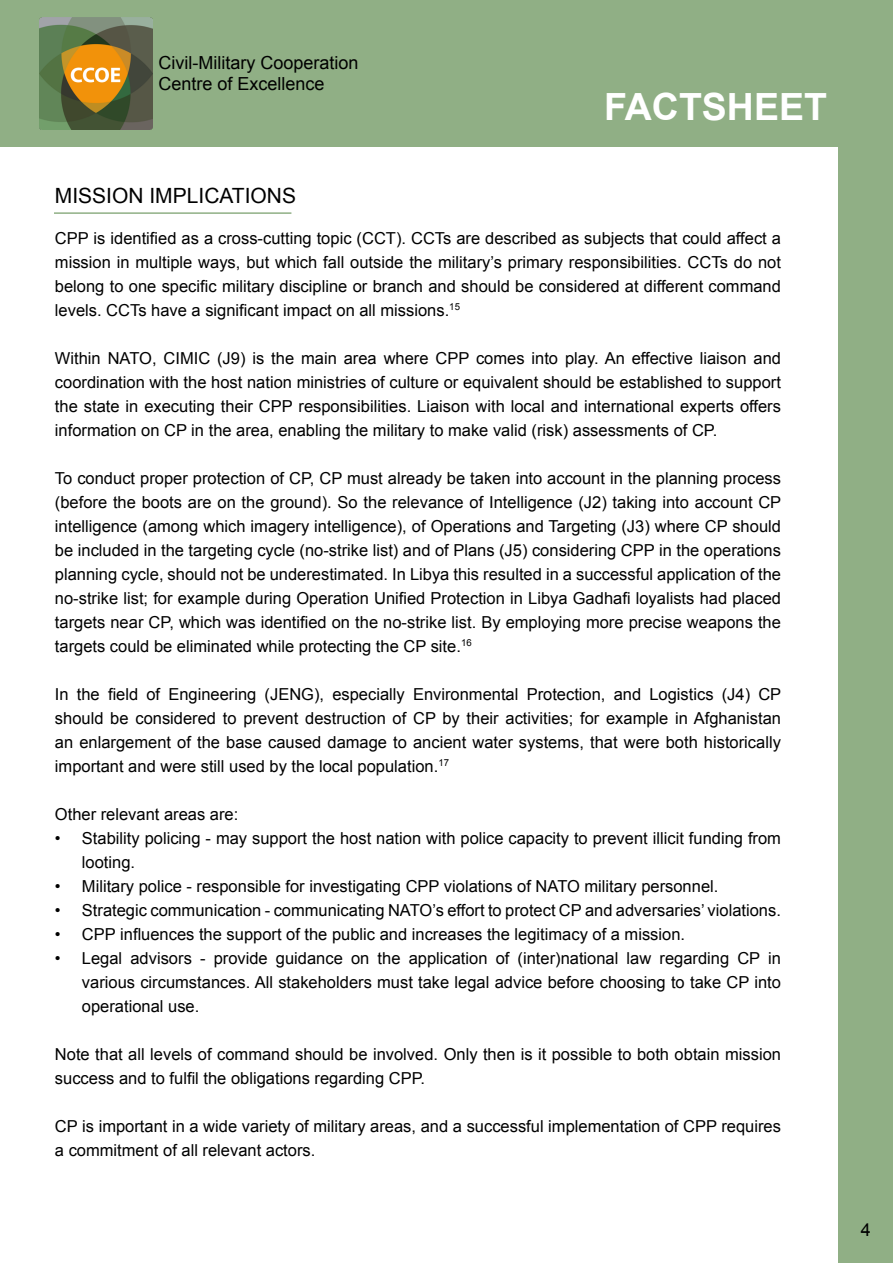
<style>
.page{position:relative;width:893px;height:1263px;background:#fff}
.page>*{position:absolute;margin:0;border:0;box-sizing:border-box;transform-origin:0 0}
.t1{font:700 37.5px "Arial";color:#fff}
.t2{font:21px "Arial";color:#000}
.t3{font:18px/21.6px "Arial";color:#000}
.t4{font:16.5px/24px "Arial";color:#000;text-align:justify}
</style>
<div class="page">
<hr style="left:54px;top:212px;width:237px;height:2px;background:#90af85">
<div style="left:0;top:0;width:893px;height:147px;background:#90af85"></div>
<div style="left:839px;top:147px;width:54px;height:1116px;background:#90af85"></div>
<img style="left:40px;top:17px;width:112px;height:113px">
<p class="t3" style="left:158px;top:52px;width:202px">Civil-Military Cooperation<br>Centre of Excellence</p>
<p class="t2" style="left:55px;top:182px;width:243px">MISSION IMPLICATIONS</p>
<h1 class="t1" style="left:604px;top:82px;width:224px">FACTSHEET</h1>
<p class="t4" style="left:55px;top:226px;width:727px">CPP is identified as a cross-cutting topic (CCT). CCTs are described as subjects that could affect a mission in multiple ways, but which fall outside the military’s primary responsibilities. CCTs do not belong to one specific military discipline or branch and should be considered at different command levels. CCTs have a significant impact on all missions.<sup>15</sup></p>
<p class="t4" style="left:55px;top:346px;width:727px">Within NATO, CIMIC (J9) is the main area where CPP comes into play. An effective liaison and coordination with the host nation ministries of culture or equivalent should be established to support the state in executing their CPP responsibilities. Liaison with local and international experts offers information on CP in the area, enabling the military to make valid (risk) assessments of CP.</p>
<p class="t4" style="left:55px;top:466px;width:728px">To conduct proper protection of CP, CP must already be taken into account in the planning process (before the boots are on the ground). So the relevance of Intelligence (J2) taking into account CP intelligence (among which imagery intelligence), of Operations and Targeting (J3) where CP should be included in the targeting cycle (no-strike list) and of Plans (J5) considering CPP in the operations planning cycle, should not be underestimated. In Libya this resulted in a successful application of the no-strike list; for example during Operation Unified Protection in Libya Gadhafi loyalists had placed targets near CP, which was identified on the no-strike list. By employing more precise weapons the targets could be eliminated while protecting the CP site.<sup>16</sup></p>
<p class="t4" style="left:55px;top:682px;width:728px">In the field of Engineering (JENG), especially Environmental Protection, and Logistics (J4) CP should be considered to prevent destruction of CP by their activities; for example in Afghanistan an enlargement of the base caused damage to ancient water systems, that were both historically important and were still used by the local population.<sup>17</sup></p>
<p class="t4" style="left:55px;top:802px;width:185px">Other relevant areas are:</p>
<p class="t4" style="left:82px;top:826px;width:700px;text-indent:-27px">• Stability policing - may support the host nation with police capacity to prevent illicit funding from looting.</p>
<p class="t4" style="left:55px;top:874px;width:665px">• Military police - responsible for investigating CPP violations of NATO military personnel.</p>
<p class="t4" style="left:55px;top:898px;width:727px">• Strategic communication - communicating NATO’s effort to protect CP and adversaries’ violations.</p>
<p class="t4" style="left:55px;top:922px;width:632px">• CPP influences the support of the public and increases the legitimacy of a mission.</p>
<p class="t4" style="left:82px;top:946px;width:700px;text-indent:-27px">• Legal advisors - provide guidance on the application of (inter)national law regarding CP in various circumstances. All stakeholders must take legal advice before choosing to take CP into operational use.</p>
<p class="t4" style="left:55px;top:1042px;width:727px">Note that all levels of command should be involved. Only then is it possible to both obtain mission success and to fulfil the obligations regarding CPP.</p>
<p class="t4" style="left:55px;top:1114px;width:727px">CP is important in a wide variety of military areas, and a successful implementation of CPP requires a commitment of all relevant actors.</p>
<p class="t3" style="left:861px;top:1219px;width:12px">4</p>
</div>
